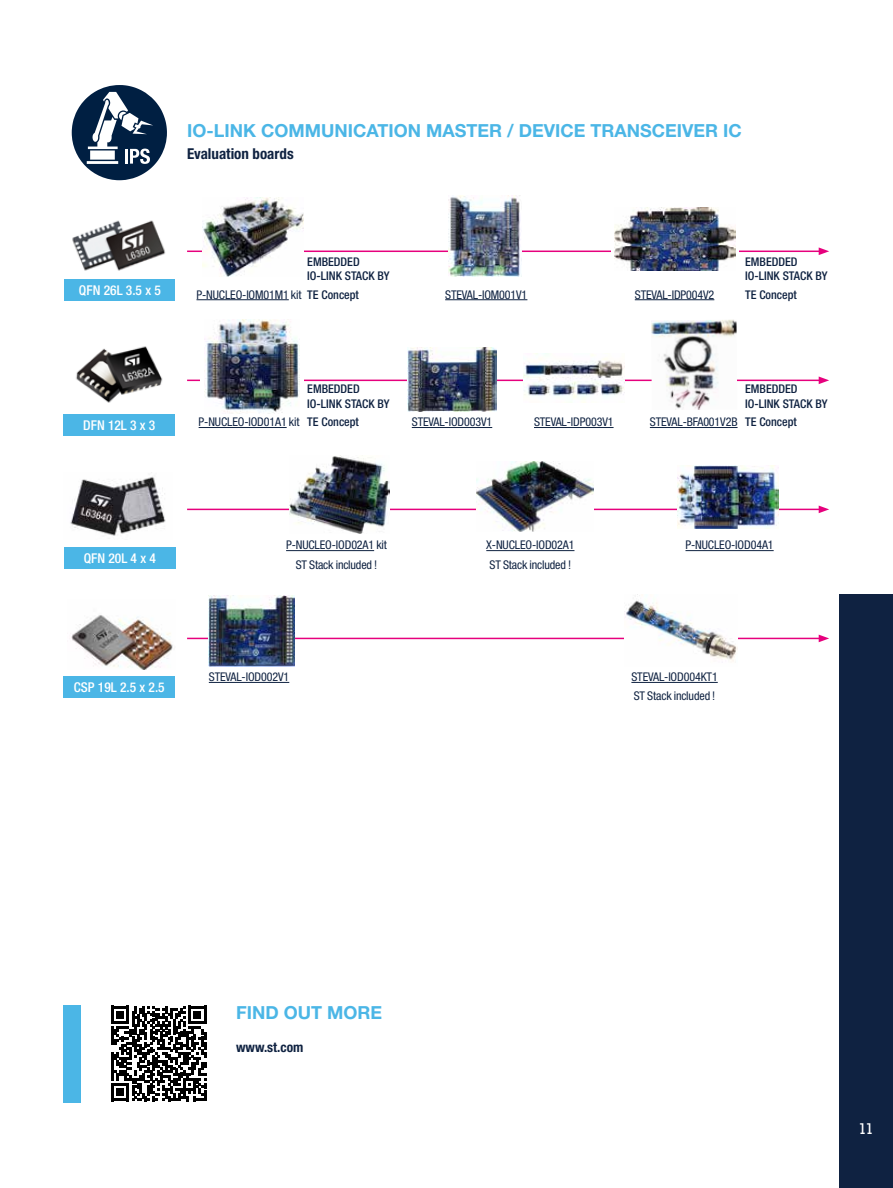
<style>
.page{position:relative;width:893px;height:1188px;background:#fff}
.page>*{position:absolute;margin:0;border:0;box-sizing:border-box;transform-origin:0 0}
.t1{font:700 18px "Helvetica Neue LT Std";color:#4bb6e6}
.t2{font:700 condensed 15px "Helvetica Neue LT Std";color:#0f2241}
.t3{font:500 15px "Lubalin Graph Std";color:#fff}
.t4{font:500 condensed 13.5px "Helvetica Neue LT Std";color:#fff}
.t5{font:700 condensed 13.5px "Helvetica Neue LT Std";color:#0f2241}
.t6{font:condensed 12px/19.2px "Helvetica Neue LT Std";letter-spacing:-.01em;color:#0f2241}
.t7{font:500 condensed 12px/14.4px "Helvetica Neue LT Std";color:#0f2241}
</style>
<div class="page">
<div style="left:839px;top:594px;width:54px;height:594px;background:#0f2241"></div>
<div style="left:64px;top:1006px;width:17px;height:97px;background:#4bb6e6"></div>
<svg style="left:72px;top:85px;width:95px;height:95px"></svg>
<img style="left:72px;top:220px;width:94px;height:51px">
<div style="left:64px;top:279px;width:111px;height:22px;background:#4bb6e6"></div>
<div style="left:63px;top:414px;width:112px;height:21px;background:#4bb6e6"></div>
<img style="left:76px;top:346px;width:87px;height:57px">
<div style="left:64px;top:547px;width:112px;height:21px;background:#4bb6e6"></div>
<img style="left:70px;top:472px;width:96px;height:64px">
<div style="left:63px;top:676px;width:112px;height:21px;background:#4bb6e6"></div>
<hr style="left:187px;top:251px;width:634px;height:1px;background:#e6007d">
<svg style="left:819px;top:247px;width:10px;height:8px"></svg>
<hr style="left:187px;top:509px;width:634px;height:1px;background:#e6007d">
<svg style="left:819px;top:506px;width:10px;height:7px"></svg>
<hr style="left:187px;top:380px;width:634px;height:1px;background:#e6007d">
<svg style="left:819px;top:377px;width:10px;height:7px"></svg>
<hr style="left:187px;top:638px;width:634px;height:1px;background:#e6007d">
<svg style="left:819px;top:635px;width:10px;height:7px"></svg>
<img style="left:202px;top:198px;width:102px;height:78px">
<hr style="left:196px;top:299px;width:93px;height:1px;background:#0f2241">
<hr style="left:286px;top:550px;width:88px;height:1px;background:#0f2241">
<hr style="left:486px;top:550px;width:88px;height:1px;background:#0f2241">
<hr style="left:631px;top:682px;width:87px;height:1px;background:#0f2241">
<img style="left:289px;top:455px;width:100px;height:78px">
<hr style="left:199px;top:427px;width:88px;height:1px;background:#0f2241">
<hr style="left:209px;top:682px;width:80px;height:1px;background:#0f2241">
<hr style="left:534px;top:427px;width:80px;height:1px;background:#0f2241">
<hr style="left:412px;top:427px;width:80px;height:1px;background:#0f2241">
<hr style="left:445px;top:299px;width:82px;height:1px;background:#0f2241">
<hr style="left:635px;top:299px;width:79px;height:1px;background:#0f2241">
<hr style="left:685px;top:550px;width:89px;height:1px;background:#0f2241">
<hr style="left:650px;top:427px;width:88px;height:1px;background:#0f2241">
<div style="left:611px;top:205px;width:128px;height:71px;background:#fff"></div>
<img style="left:614px;top:207px;width:121px;height:64px">
<div style="left:200px;top:317px;width:103px;height:97px;background:#fff"></div>
<img style="left:204px;top:320px;width:95px;height:94px">
<img style="left:651px;top:320px;width:86px;height:90px">
<img style="left:209px;top:595px;width:86px;height:71px">
<img style="left:523px;top:354px;width:101px;height:49px">
<img style="left:624px;top:594px;width:114px;height:68px">
<hr style="left:111px;top:1006px;width:3px;height:18px;background:#000">
<hr style="left:111px;top:1027px;width:3px;height:18px;background:#000">
<hr style="left:111px;top:1052px;width:3px;height:29px;background:#000">
<hr style="left:111px;top:1083px;width:3px;height:18px;background:#000">
<svg style="left:114px;top:1006px;width:92px;height:95px"></svg>
<img style="left:449px;top:195px;width:72px;height:81px">
<img style="left:407px;top:348px;width:90px;height:64px">
<img style="left:476px;top:462px;width:117px;height:70px">
<img style="left:678px;top:466px;width:101px;height:63px">
<img style="left:71px;top:615px;width:102px;height:55px">
<h1 class="t1" style="left:187px;top:119px;width:556px">IO-LINK COMMUNICATION MASTER / DEVICE TRANSCEIVER IC</h1>
<p class="t2" style="left:187px;top:145px;width:108px">Evaluation boards</p>
<p class="t4" style="left:79px;top:282px;width:83px">QFN 26L 3.5 x 5</p>
<p class="t4" style="left:83px;top:417px;width:74px">DFN 12L 3 x 3</p>
<p class="t7" style="left:307px;top:254px;width:84px">EMBEDDED<br>IO-LINK STACK BY</p>
<p class="t7" style="left:307px;top:287px;width:53px">TE Concept</p>
<p class="t6" style="left:196px;top:285px;width:107px">P-NUCLEO-IOM01M1 kit</p>
<p class="t6" style="left:445px;top:285px;width:84px">STEVAL-IOM001V1</p>
<p class="t6" style="left:635px;top:285px;width:81px">STEVAL-IDP004V2</p>
<p class="t7" style="left:745px;top:254px;width:84px">EMBEDDED<br>IO-LINK STACK BY</p>
<p class="t7" style="left:745px;top:287px;width:53px">TE Concept</p>
<p class="t7" style="left:307px;top:382px;width:84px">EMBEDDED<br>IO-LINK STACK BY</p>
<p class="t7" style="left:307px;top:415px;width:53px">TE Concept</p>
<p class="t6" style="left:199px;top:412px;width:102px">P-NUCLEO-IOD01A1 kit</p>
<p class="t6" style="left:412px;top:412px;width:82px">STEVAL-IOD003V1</p>
<p class="t6" style="left:534px;top:412px;width:81px">STEVAL-IDP003V1</p>
<p class="t6" style="left:650px;top:412px;width:89px">STEVAL-BFA001V2B</p>
<p class="t7" style="left:745px;top:382px;width:84px">EMBEDDED<br>IO-LINK STACK BY</p>
<p class="t7" style="left:745px;top:415px;width:53px">TE Concept</p>
<p class="t4" style="left:84px;top:550px;width:74px">QFN 20L 4 x 4</p>
<p class="t4" style="left:74px;top:679px;width:92px">CSP 19L 2.5 x 2.5</p>
<p class="t6" style="left:286px;top:535px;width:102px;text-align:center">P-NUCLEO-IOD02A1 kit<br>ST Stack included !</p>
<p class="t6" style="left:486px;top:535px;width:90px">X-NUCLEO-IOD02A1<br>ST Stack included !</p>
<p class="t6" style="left:209px;top:667px;width:82px">STEVAL-IOD002V1</p>
<p class="t6" style="left:685px;top:535px;width:90px">P-NUCLEO-IOD04A1</p>
<p class="t6" style="left:631px;top:667px;width:88px">STEVAL-IOD004KT1<br>ST Stack included !</p>
<h1 class="t1" style="left:236px;top:1001px;width:147px">FIND OUT MORE</h1>
<p class="t5" style="left:236px;top:1039px;width:69px">www.st.com</p>
<p class="t3" style="left:858px;top:1119px;width:17px">11</p>
</div>
